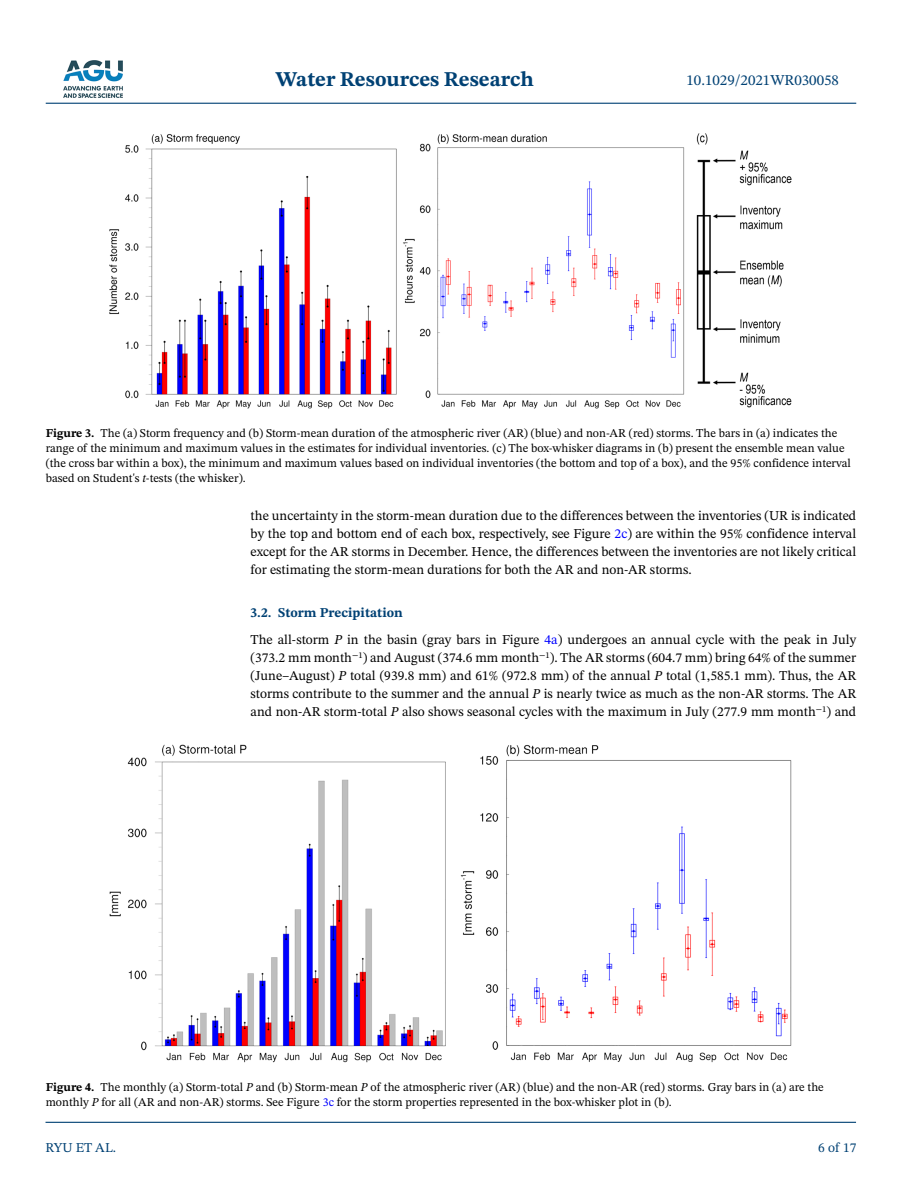
<style>
.page{position:relative;width:902px;height:1183px;background:#fff}
.page>*{position:absolute;margin:0;border:0;box-sizing:border-box;transform-origin:0 0}
.t1{font:700 21px "STIX Two Text";color:#004174}
.t2{font:15px "STIX Two Text";color:#004174}
.t3{font:13.5px/18px "STIX Two Text";color:#000;text-align:justify}
.t4{font:13.5px "STIX Two Text";color:#004174}
.t5{font:12px/15px "STIX Two Text";color:#000}
.s1{font-weight:700}
.s2{font-style:italic}
.s3{color:#00f}
.s4{font-weight:700;color:#004174}
</style>
<div class="page">
<img style="left:63px;top:60px;width:60px;height:38px">
<hr style="left:46px;top:103px;width:810px;height:1px;background:#004174">
<hr style="left:45px;top:1121px;width:810px;height:1px;background:#004174">
<img style="left:109px;top:134px;width:682px;height:274px">
<img style="left:109px;top:744px;width:682px;height:318px">
<h1 class="t1" style="left:275px;top:64px;width:260px">Water Resources Research</h1>
<p class="t2" style="left:686px;top:69px;width:154px">10.1029/2021WR030058</p>
<p class="t5" style="left:46px;top:425px;width:806px"><span class="s1">Figure 3.</span> The (a) Storm frequency and (b) Storm-mean duration of the atmospheric river (AR) (blue) and non-AR (red) storms. The bars in (a) indicates the range of the minimum and maximum values in the estimates for individual inventories. (c) The box-whisker diagrams in (b) present the ensemble mean value (the cross bar within a box), the minimum and maximum values based on individual inventories (the bottom and top of a box), and the 95% confidence interval based on Student's <span class="s2">t</span>-tests (the whisker).</p>
<p class="t3" style="left:250px;top:506px;width:607px">the uncertainty in the storm-mean duration due to the differences between the inventories (UR is indicated by the top and bottom end of each box, respectively, see Figure <span class="s3">2c</span>) are within the 95% confidence interval except for the AR storms in December. Hence, the differences between the inventories are not likely critical for estimating the storm-mean durations for both the AR and non-AR storms.</p>
<p class="t3" style="left:250px;top:599px;width:607px;line-height:27px"><span class="s4">3.2. Storm Precipitation<br></span>The all-storm <span class="s2">P</span> in the basin (gray bars in Figure <span class="s3">4a</span>) undergoes an annual cycle with the peak in July</p>
<p class="t3" style="left:250px;top:648px;width:607px">(373.2 mm month<sup>−1</sup>) and August (374.6 mm month<sup>−1</sup>). The AR storms (604.7 mm) bring 64% of the summer (June–August) <span class="s2">P</span> total (939.8 mm) and 61% (972.8 mm) of the annual <span class="s2">P</span> total (1,585.1 mm). Thus, the AR storms contribute to the summer and the annual <span class="s2">P</span> is nearly twice as much as the non-AR storms. The AR and non-AR storm-total <span class="s2">P</span> also shows seasonal cycles with the maximum in July (277.9 mm month<sup>−1</sup>) and</p>
<p class="t5" style="left:46px;top:1079px;width:779px"><span class="s1">Figure 4.</span> The monthly (a) Storm-total <span class="s2">P</span> and (b) Storm-mean <span class="s2">P</span> of the atmospheric river (AR) (blue) and the non-AR (red) storms. Gray bars in (a) are the monthly <span class="s2">P</span> for all (AR and non-AR) storms. See Figure <span class="s3">3c</span> for the storm properties represented in the box-whisker plot in (b).</p>
<p class="t4" style="left:45px;top:1137px;width:72px">RYU ET AL.</p>
<p class="t4" style="left:818px;top:1137px;width:40px">6 of 17</p>
</div>
